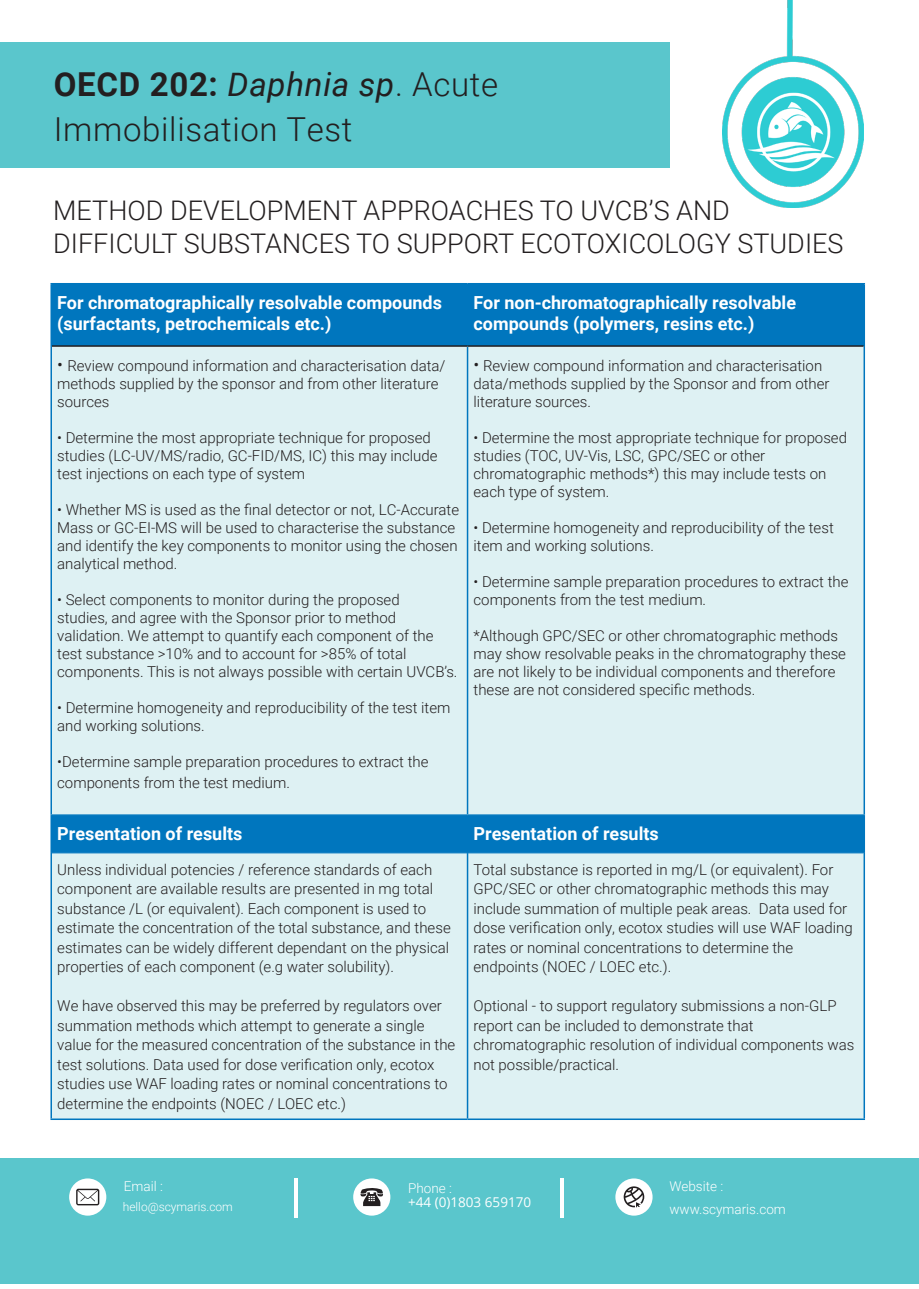
<style>
.page{position:relative;width:919px;height:1289px;background:#fff}
.page>*{position:absolute;margin:0;border:0;box-sizing:border-box;transform-origin:0 0}
.Bold_Size_25pt_Lea_3{font:300 33px/45px "Roboto";letter-spacing:.02em;color:#231f20}
.Bold_Size_12pt_Lea_1{font:300 27px/33px "Roboto";color:#231f20}
.t1{font:700 18px/21px "Roboto";color:#fff}
.t2{font:300 15px/18px "Roboto";color:#231f20}
.Bold_Size_9pt_Lea_12{font:300 13.5px "Roboto";color:#fff}
.Regular_Size_9pt_Lea{font:13.5px "Open Sans";color:#fff}
.Regular_Size_9pt_Lea-2{font:300 13.5px "Roboto";color:#fff}
.Regular_Size_9pt_Lea-3{font:300 12px "Roboto";color:#fff}
.s1{font-weight:700}
.s2{font-weight:400;font-style:italic}
.s3{font-size:18px}
</style>
<div class="page">
<div style="left:0;top:1158px;width:918px;height:126px;background:#5ac6cc"></div>
<div style="left:615px;top:1178px;width:37px;height:37px;background:#fff;border-radius:50%"></div>
<svg style="left:623px;top:1186px;width:21px;height:21px"></svg>
<div style="left:353px;top:1178px;width:37px;height:37px;background:#fff;border-radius:50%"></div>
<svg style="left:360px;top:1188px;width:23px;height:17px"></svg>
<div style="left:69px;top:1178px;width:37px;height:37px;background:#fff;border-radius:50%"></div>
<svg style="left:76px;top:1188px;width:23px;height:17px"></svg>
<hr style="left:294px;top:1178px;width:3px;height:39px;background:#fff">
<hr style="left:560px;top:1178px;width:3px;height:39px;background:#fff">
<div style="left:0;top:42px;width:669px;height:126px;background:#5ac6cc"></div>
<img style="left:722px;top:0;width:141px;height:207px">
<div style="left:52px;top:284px;width:811px;height:61px;background:#0076be"></div>
<div style="left:52px;top:347px;width:811px;height:771px;background:#def1f3"></div>
<hr style="left:467px;top:283px;width:398px;height:1px;background:#0076be">
<hr style="left:863px;top:284px;width:2px;height:62px;background:#0076be">
<hr style="left:50px;top:346px;width:2px;height:468px;background:#0076be">
<hr style="left:467px;top:347px;width:1px;height:467px;background:#0076be">
<hr style="left:863px;top:346px;width:2px;height:468px;background:#0076be">
<hr style="left:50px;top:814px;width:417px;height:1px;background:#0076be">
<hr style="left:50px;top:815px;width:2px;height:37px;background:#0076be">
<hr style="left:467px;top:814px;width:398px;height:1px;background:#0076be">
<hr style="left:467px;top:815px;width:1px;height:37px;background:#0076be">
<hr style="left:863px;top:815px;width:2px;height:37px;background:#0076be">
<hr style="left:50px;top:852px;width:2px;height:266px;background:#0076be">
<hr style="left:467px;top:853px;width:1px;height:265px;background:#0076be">
<hr style="left:863px;top:852px;width:2px;height:266px;background:#0076be">
<hr style="left:50px;top:1118px;width:417px;height:1px;background:#0076be">
<hr style="left:467px;top:1118px;width:398px;height:1px;background:#0076be">
<hr style="left:467px;top:345px;width:396px;height:2px;background:#231f20">
<hr style="left:52px;top:852px;width:415px;height:1px;background:#0076be">
<hr style="left:467px;top:852px;width:396px;height:1px;background:#0076be">
<hr style="left:50px;top:283px;width:417px;height:1px;background:#0076be">
<hr style="left:50px;top:284px;width:2px;height:62px;background:#0076be">
<hr style="left:467px;top:284px;width:1px;height:61px;background:#0076be">
<hr style="left:52px;top:345px;width:415px;height:2px;background:#231f20">
<p class="Bold_Size_25pt_Lea_3" style="left:54px;top:60px;width:446px"><span class="s1">OECD 202:</span> <span class="s2">Daphnia sp</span>. Acute<br>Immobilisation Test</p>
<p class="Bold_Size_12pt_Lea_1" style="left:53px;top:192px;width:791px">METHOD DEVELOPMENT APPROACHES TO UVCB’S AND<br>DIFFICULT SUBSTANCES TO SUPPORT ECOTOXICOLOGY STUDIES</p>
<p class="t1" style="left:57px;top:291px;width:386px">For chromatographically resolvable compounds (surfactants, petrochemicals etc.)</p>
<p class="t1" style="left:473px;top:291px;width:324px">For non-chromatographically resolvable compounds (polymers, resins etc.)</p>
<p class="t2" style="left:57px;top:356px;width:390px"><span class="s3">•</span> Review compound information and characterisation data/ methods supplied by the sponsor and from other literature sources</p>
<p class="t2" style="left:57px;top:428px;width:382px">• Determine the most appropriate technique for proposed studies (LC-UV/MS/radio, GC-FID/MS, IC) this may include test injections on each type of system</p>
<p class="t2" style="left:57px;top:500px;width:403px">• Whether MS is used as the final detector or not, LC-Accurate Mass or GC-EI-MS will be used to characterise the substance and identify the key components to monitor using the chosen analytical method.</p>
<p class="t2" style="left:57px;top:590px;width:402px">• Select components to monitor during the proposed<br>studies, and agree with the Sponsor prior to method validation. We attempt to quantify each component of the test substance &gt;10% and to account for &gt;85% of total components. This is not always possible with certain UVCB’s.</p>
<p class="t2" style="left:57px;top:698px;width:394px">• Determine homogeneity and reproducibility of the test item and working solutions.</p>
<p class="t2" style="left:57px;top:750px;width:373px;line-height:21px">•Determine sample preparation procedures to extract the components from the test medium.</p>
<p class="t2" style="left:473px;top:356px;width:357px"><span class="s3">•</span> Review compound information and characterisation data/methods supplied by the Sponsor and from other literature sources.</p>
<p class="t2" style="left:473px;top:428px;width:375px">• Determine the most appropriate technique for proposed studies (TOC, UV-Vis, LSC, GPC/SEC or other chromatographic methods*) this may include tests on each type of system.</p>
<p class="t2" style="left:473px;top:518px;width:362px">• Determine homogeneity and reproducibility of the test item and working solutions.</p>
<p class="t2" style="left:473px;top:572px;width:376px">• Determine sample preparation procedures to extract the components from the test medium.</p>
<p class="t2" style="left:473px;top:626px;width:374px">*Although GPC/SEC or other chromatographic methods may show resolvable peaks in the chromatography these are not likely to be individual components and therefore these are not considered specific methods.</p>
<p class="t1" style="left:57px;top:822px;width:187px">Presentation of results</p>
<p class="t1" style="left:473px;top:822px;width:187px">Presentation of results</p>
<p class="t2" style="left:57px;top:859px;width:395px;line-height:19.5px">Unless individual potencies / reference standards of each component are available results are presented in mg total substance /L (or equivalent). Each component is used to estimate the concentration of the total substance, and these estimates can be widely different dependant on the physical properties of each component (e.g water solubility).</p>
<p class="t2" style="left:57px;top:995px;width:399px;line-height:19.5px">We have observed this may be preferred by regulators over summation methods which attempt to generate a single value for the measured concentration of the substance in the test solutions. Data used for dose verification only, ecotox studies use WAF loading rates or nominal concentrations to determine the endpoints (NOEC / LOEC etc.)</p>
<p class="t2" style="left:473px;top:859px;width:381px;line-height:19.5px">Total substance is reported in mg/L (or equivalent). For GPC/SEC or other chromatographic methods this may include summation of multiple peak areas. Data used for dose verification only, ecotox studies will use WAF loading rates or nominal concentrations to determine the endpoints (NOEC / LOEC etc.).</p>
<p class="t2" style="left:473px;top:995px;width:382px;line-height:19.5px">Optional - to support regulatory submissions a non-GLP report can be included to demonstrate that chromatographic resolution of individual components was not possible/practical.</p>
<p class="Bold_Size_9pt_Lea_12" style="left:124px;top:1176px;width:41px">Email :</p>
<p class="Bold_Size_9pt_Lea_12" style="left:408px;top:1178px;width:45px">Phone :</p>
<p class="Bold_Size_9pt_Lea_12" style="left:669px;top:1176px;width:55px">Website :</p>
<p class="Regular_Size_9pt_Lea-3" style="left:123px;top:1198px;width:112px">hello@scymaris.com</p>
<p class="Regular_Size_9pt_Lea" style="left:408px;top:1193px;width:125px">+44 (0)1803 659170</p>
<p class="Regular_Size_9pt_Lea-2" style="left:669px;top:1199px;width:118px">www.scymaris.com</p>
</div>
